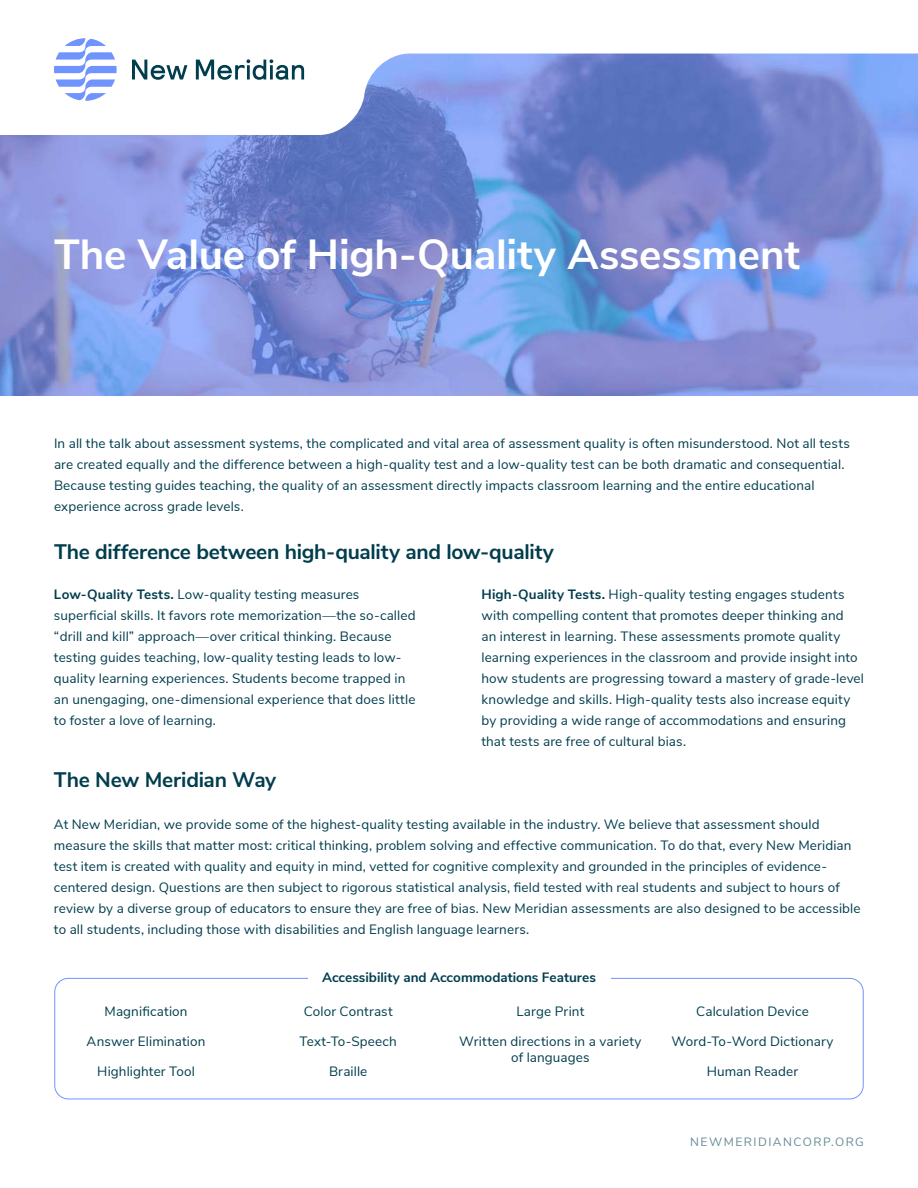
<style>
.page{position:relative;width:918px;height:1188px;background:#fff}
.page>*{position:absolute;margin:0;border:0;box-sizing:border-box;transform-origin:0 0}
.t1{font:700 42px "Nunito Sans";letter-spacing:-.005em;color:#fff}
.t2{font:700 21px "Nunito Sans";letter-spacing:-.01em;color:#003d4d}
.t3{font:13.5px/21px "Nunito Sans";letter-spacing:.01em;color:#003d4d}
.t4{font:700 13.5px "Nunito Sans";color:#003d4d}
.t5{font:12px "Nunito Sans";letter-spacing:.12em;color:#668b94}
.s1{font-weight:700}
</style>
<div class="page">
<img style="left:0;top:135px;width:918px;height:260px">
<svg style="left:132px;top:53px;width:786px;height:82px"></svg>
<svg style="left:54px;top:38px;width:63px;height:63px"></svg>
<svg style="left:132px;top:60px;width:55px;height:20px"></svg>
<svg style="left:196px;top:59px;width:108px;height:21px"></svg>
<div style="left:54px;top:978px;width:810px;height:121px;border:1px solid #7094fd;border-radius:14px"></div>
<div style="left:308px;top:968px;width:302px;height:20px;background:#fff"></div>
<h1 class="t1" style="left:54px;top:239px;width:747px">The Value of High-Quality Assessment</h1>
<p class="t3" style="left:54px;top:434px;width:797px">In all the talk about assessment systems, the complicated and vital area of assessment quality is often misunderstood. Not all tests are created equally and the difference between a high-quality test and a low-quality test can be both dramatic and consequential.<br>Because testing guides teaching, the quality of an assessment directly impacts classroom learning and the entire educational experience across grade levels.</p>
<h2 class="t2" style="left:54px;top:544px;width:501px">The difference between high-quality and low-quality</h2>
<p class="t3" style="left:54px;top:585px;width:363px"><span class="s1">Low-Quality Tests.</span> Low-quality testing measures<br>super昀椀cial skills. It favors rote memorization—the so-called “drill and kill” approach—over critical thinking. Because testing guides teaching, low-quality testing leads to low&shy;quality learning experiences. Students become trapped in an unengaging, one-dimensional experience that does little to foster a love of learning.</p>
<p class="t3" style="left:481px;top:585px;width:384px"><span class="s1">High-Quality Tests.</span> High-quality testing engages students with compelling content that promotes deeper thinking and<br>an interest in learning. These assessments promote quality learning experiences in the classroom and provide insight into how students are progressing toward a mastery of grade-level knowledge and skills. High-quality tests also increase equity by providing a wide range of accommodations and ensuring that tests are free of cultural bias.</p>
<h2 class="t2" style="left:54px;top:772px;width:224px">The New Meridian Way</h2>
<p class="t3" style="left:54px;top:815px;width:808px">At New Meridian, we provide some of the highest-quality testing available in the industry. We believe that assessment should measure the skills that matter most: critical thinking, problem solving and effective communication. To do that, every New Meridian test item is created with quality and equity in mind, vetted for cognitive complexity and grounded in the principles of evidence&shy;centered design. Questions are then subject to rigorous statistical analysis, 昀椀eld tested with real students and subject to hours of review by a diverse group of educators to ensure they are free of bias. New Meridian assessments are also designed to be accessible to all students, including those with disabilities and English language learners.</p>
<p class="t3" style="left:105px;top:1000px;width:84px">Magni昀椀cation</p>
<p class="t3" style="left:87px;top:1032px;width:120px">Answer Elimination</p>
<p class="t3" style="left:97px;top:1062px;width:99px">Highlighter Tool</p>
<p class="t4" style="left:322px;top:972px;width:275px">Accessibility and Accommodations Features</p>
<p class="t3" style="left:304px;top:1002px;width:91px">Color Contrast</p>
<p class="t3" style="left:300px;top:1032px;width:99px">Text-To-Speech</p>
<p class="t3" style="left:329px;top:1062px;width:40px">Braille</p>
<p class="t3" style="left:516px;top:1002px;width:69px">Large Print</p>
<p class="t3" style="left:459px;top:1034px;width:184px;line-height:16.5px;text-align:center">Written directions in a variety of languages</p>
<p class="t3" style="left:696px;top:1002px;width:114px">Calculation Device</p>
<p class="t3" style="left:672px;top:1032px;width:163px">Word-To-Word Dictionary</p>
<p class="t3" style="left:707px;top:1062px;width:93px">Human Reader</p>
<p class="t5" style="left:690px;top:1138px;width:175px">NEWMERIDIANCORP.ORG</p>
</div>
